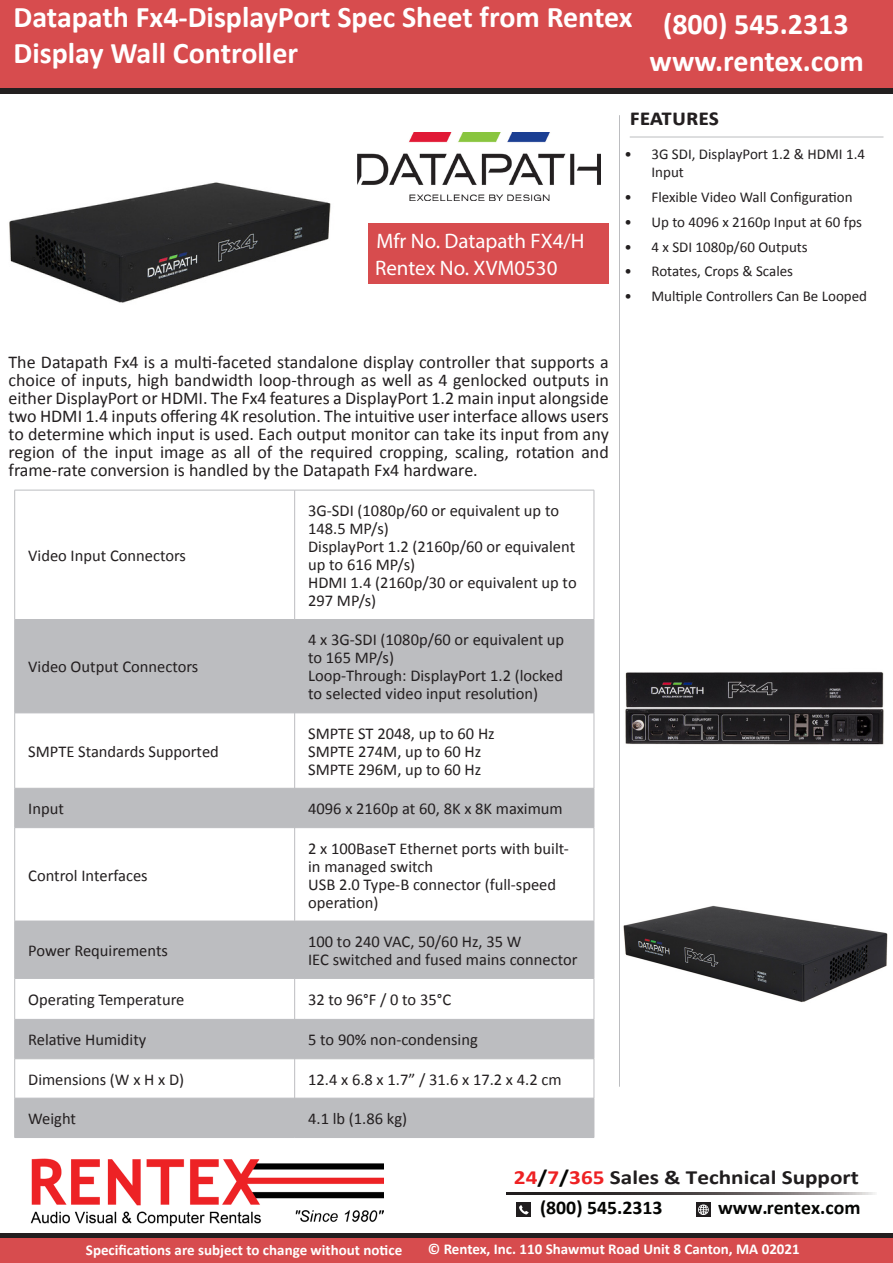
<style>
.page{position:relative;width:893px;height:1263px;background:#fff}
.page>*{position:absolute;margin:0;border:0;box-sizing:border-box;transform-origin:0 0}
.t1{font:700 30px "Calibri";color:#fff}
.Small_Type{font:700 24px "Calibri";color:#231f20}
.t2{font:21px "Myriad Pro";color:#fff}
.t3{font:700 20.1px "Calibri";color:#201d1e;scale:1.15 1}
.t4{font:700 19.35px "Calibri";color:#040503}
.Body_Text_-_Left{font:18px/18px "Calibri";color:#231f20;text-align:justify}
.Small_Type-2{font:16.5px "Calibri";color:#231f20}
.t5{font:15px/18px "Calibri";color:#231f20}
.Small_Type-3{font:700 15px "Calibri";color:#fff}
.s1{color:#ee2123}
.s2{color:#040503}
</style>
<div class="page">
<svg style="left:0;top:1233px;width:893px;height:6px;background:#412627"></svg>
<div style="left:0;top:1239px;width:893px;height:24px;background:#d74c4e"></div>
<hr style="left:619px;top:115px;width:1px;height:972px;background:#bcbdc0">
<div style="left:0;top:88px;width:893px;height:6px;background:#231f20"></div>
<hr style="left:630px;top:137px;width:253px;height:1px;background:#bcbdc0">
<div style="left:0;top:0;width:893px;height:88px;background:#d74c4e"></div>
<div style="left:368px;top:223px;width:241px;height:61px;background:#d74c4e"></div>
<img style="left:625px;top:672px;width:259px;height:73px">
<img style="left:623px;top:905px;width:265px;height:98px">
<svg style="left:507px;top:1192px;width:368px;height:2px"></svg>
<div style="left:516px;top:1202px;width:15px;height:15px;background:#201d1e"></div>
<svg style="left:519px;top:1205px;width:10px;height:9px"></svg>
<div style="left:696px;top:1202px;width:15px;height:15px;background:#201d1e"></div>
<svg style="left:698px;top:1204px;width:11px;height:11px"></svg>
<img style="left:30px;top:1158px;width:354px;height:69px">
<svg style="left:15px;top:620px;width:579px;height:517px;fill:#bcbdc0"></svg>
<hr style="left:15px;top:490px;width:280px;height:1px;background:#bcbdc0">
<hr style="left:14px;top:490px;width:1px;height:129px;background:#bcbdc0">
<hr style="left:295px;top:490px;width:299px;height:1px;background:#bcbdc0">
<hr style="left:294px;top:490px;width:1px;height:129px;background:#bcbdc0">
<hr style="left:594px;top:490px;width:1px;height:129px;background:#bcbdc0">
<hr style="left:15px;top:619px;width:280px;height:1px;background:#bcbdc0">
<hr style="left:14px;top:620px;width:1px;height:93px;background:#bcbdc0">
<hr style="left:295px;top:619px;width:299px;height:1px;background:#bcbdc0">
<hr style="left:294px;top:620px;width:1px;height:93px;background:#bcbdc0">
<hr style="left:594px;top:620px;width:1px;height:93px;background:#bcbdc0">
<hr style="left:15px;top:713px;width:280px;height:1px;background:#bcbdc0">
<hr style="left:14px;top:713px;width:1px;height:75px;background:#bcbdc0">
<hr style="left:295px;top:713px;width:299px;height:1px;background:#bcbdc0">
<hr style="left:294px;top:713px;width:1px;height:75px;background:#bcbdc0">
<hr style="left:594px;top:713px;width:1px;height:75px;background:#bcbdc0">
<hr style="left:15px;top:788px;width:280px;height:1px;background:#bcbdc0">
<hr style="left:14px;top:788px;width:1px;height:39px;background:#bcbdc0">
<hr style="left:295px;top:788px;width:299px;height:1px;background:#bcbdc0">
<hr style="left:294px;top:788px;width:1px;height:39px;background:#bcbdc0">
<hr style="left:594px;top:788px;width:1px;height:39px;background:#bcbdc0">
<hr style="left:15px;top:827px;width:280px;height:1px;background:#bcbdc0">
<hr style="left:14px;top:828px;width:1px;height:93px;background:#bcbdc0">
<hr style="left:295px;top:827px;width:299px;height:1px;background:#bcbdc0">
<hr style="left:294px;top:828px;width:1px;height:93px;background:#bcbdc0">
<hr style="left:594px;top:828px;width:1px;height:93px;background:#bcbdc0">
<hr style="left:15px;top:921px;width:280px;height:1px;background:#bcbdc0">
<hr style="left:14px;top:921px;width:1px;height:57px;background:#bcbdc0">
<hr style="left:295px;top:921px;width:299px;height:1px;background:#bcbdc0">
<hr style="left:294px;top:921px;width:1px;height:57px;background:#bcbdc0">
<hr style="left:594px;top:921px;width:1px;height:57px;background:#bcbdc0">
<hr style="left:15px;top:978px;width:280px;height:1px;background:#bcbdc0">
<hr style="left:14px;top:978px;width:1px;height:41px;background:#bcbdc0">
<hr style="left:295px;top:978px;width:299px;height:1px;background:#bcbdc0">
<hr style="left:294px;top:978px;width:1px;height:41px;background:#bcbdc0">
<hr style="left:594px;top:978px;width:1px;height:41px;background:#bcbdc0">
<hr style="left:15px;top:1019px;width:280px;height:1px;background:#bcbdc0">
<hr style="left:14px;top:1019px;width:1px;height:39px;background:#bcbdc0">
<hr style="left:295px;top:1019px;width:299px;height:1px;background:#bcbdc0">
<hr style="left:294px;top:1019px;width:1px;height:39px;background:#bcbdc0">
<hr style="left:594px;top:1019px;width:1px;height:39px;background:#bcbdc0">
<hr style="left:15px;top:1058px;width:280px;height:1px;background:#bcbdc0">
<hr style="left:14px;top:1059px;width:1px;height:39px;background:#bcbdc0">
<hr style="left:295px;top:1058px;width:299px;height:1px;background:#bcbdc0">
<hr style="left:294px;top:1059px;width:1px;height:39px;background:#bcbdc0">
<hr style="left:594px;top:1059px;width:1px;height:39px;background:#bcbdc0">
<hr style="left:15px;top:1098px;width:280px;height:1px;background:#bcbdc0">
<hr style="left:14px;top:1098px;width:1px;height:39px;background:#bcbdc0">
<hr style="left:295px;top:1098px;width:299px;height:1px;background:#bcbdc0">
<hr style="left:294px;top:1098px;width:1px;height:39px;background:#bcbdc0">
<hr style="left:594px;top:1098px;width:1px;height:39px;background:#bcbdc0">
<hr style="left:15px;top:1137px;width:280px;height:1px;background:#bcbdc0">
<hr style="left:295px;top:1137px;width:299px;height:1px;background:#bcbdc0">
<img style="left:357px;top:132px;width:243px;height:69px">
<img style="left:9px;top:182px;width:322px;height:121px">
<p class="t1" style="left:14px;top:-2px;width:620px">Datapath Fx4-DisplayPort Spec Sheet from Rentex</p>
<p class="t1" style="left:14px;top:33px;width:286px">Display Wall Controller</p>
<p class="t1" style="left:663px;top:5px;width:187px">(800) 545.2313</p>
<p class="t1" style="left:649px;top:41px;width:216px">www.rentex.com</p>
<p class="t2" style="left:376px;top:228px;width:210px">Mfr No. Datapath FX4/H</p>
<p class="t2" style="left:375px;top:255px;width:184px">Rentex No. XVM0530</p>
<p class="Small_Type" style="left:630px;top:102px;width:91px">Features</p>
<p class="t5" style="left:651px;top:145px;width:215px;text-indent:-27px">• 3G SDI, DisplayPort 1.2 &amp; HDMI 1.4<br>Input</p>
<p class="t5" style="left:624px;top:188px;width:230px">• Flexible Video Wall Configuration</p>
<p class="t5" style="left:624px;top:213px;width:239px">• Up to 4096 x 2160p Input at 60 fps</p>
<p class="t5" style="left:624px;top:238px;width:185px">• 4 x SDI 1080p/60 Outputs</p>
<p class="t5" style="left:624px;top:262px;width:170px">• Rotates, Crops &amp; Scales</p>
<p class="t5" style="left:624px;top:287px;width:244px">• Multiple Controllers Can Be Looped</p>
<p class="Body_Text_-_Left" style="left:9px;top:354px;width:602px">The Datapath Fx4 is a multi-faceted standalone display controller that supports a choice of inputs, high bandwidth loop-through as well as 4 genlocked outputs in either DisplayPort or HDMI. The Fx4 features a DisplayPort 1.2 main input alongside two HDMI 1.4 inputs offering 4K resolution. The intuitive user interface allows users to determine which input is used. Each output monitor can take its input from any region of the input image as all of the required cropping, scaling, rotation and frame-rate conversion is handled by the Datapath Fx4 hardware.</p>
<p class="Small_Type-2" style="left:28px;top:545px;width:159px">Video Input Connectors</p>
<p class="Small_Type-2" style="left:28px;top:656px;width:172px">Video Output Connectors</p>
<p class="Small_Type-2" style="left:28px;top:741px;width:192px">SMPTE Standards Supported</p>
<p class="Small_Type-2" style="left:308px;top:500px;width:252px">3G-SDI (1080p/60 or equivalent up to</p>
<p class="Small_Type-2" style="left:308px;top:518px;width:82px">148.5 MP/s)</p>
<p class="Small_Type-2" style="left:308px;top:536px;width:269px">DisplayPort 1.2 (2160p/60 or equivalent</p>
<p class="Small_Type-2" style="left:308px;top:554px;width:108px">up to 616 MP/s)</p>
<p class="Small_Type-2" style="left:308px;top:572px;width:270px">HDMI 1.4 (2160p/30 or equivalent up to</p>
<p class="Small_Type-2" style="left:308px;top:590px;width:70px">297 MP/s)</p>
<p class="Small_Type-2" style="left:308px;top:629px;width:258px">4 x 3G-SDI (1080p/60 or equivalent up</p>
<p class="Small_Type-2" style="left:308px;top:647px;width:87px">to 165 MP/s)</p>
<p class="Small_Type-2" style="left:308px;top:665px;width:256px">Loop-Through: DisplayPort 1.2 (locked</p>
<p class="Small_Type-2" style="left:308px;top:683px;width:231px">to selected video input resolution)</p>
<p class="Small_Type-2" style="left:308px;top:723px;width:188px">SMPTE ST 2048, up to 60 Hz</p>
<p class="Small_Type-2" style="left:308px;top:741px;width:175px">SMPTE 274M, up to 60 Hz</p>
<p class="Small_Type-2" style="left:308px;top:759px;width:175px">SMPTE 296M, up to 60 Hz</p>
<p class="Small_Type-2" style="left:28px;top:798px;width:37px">Input</p>
<p class="Small_Type-2" style="left:308px;top:798px;width:256px">4096 x 2160p at 60, 8K x 8K maximum</p>
<p class="Small_Type-2" style="left:28px;top:865px;width:121px">Control Interfaces</p>
<p class="Small_Type-2" style="left:28px;top:940px;width:141px">Power Requirements</p>
<p class="Small_Type-2" style="left:308px;top:838px;width:262px">2 x 100BaseT Ethernet ports with built-</p>
<p class="Small_Type-2" style="left:308px;top:856px;width:127px">in managed switch</p>
<p class="Small_Type-2" style="left:308px;top:874px;width:250px">USB 2.0 Type-B connector (full-speed</p>
<p class="Small_Type-2" style="left:308px;top:892px;width:72px">operation)</p>
<p class="Small_Type-2" style="left:308px;top:931px;width:215px">100 to 240 VAC, 50/60 Hz, 35 W</p>
<p class="Small_Type-2" style="left:308px;top:949px;width:271px">IEC switched and fused mains connector</p>
<p class="Small_Type-2" style="left:28px;top:989px;width:158px">Operating Temperature</p>
<p class="Small_Type-2" style="left:308px;top:989px;width:144px">32 to 96°F / 0 to 35°C</p>
<p class="Small_Type-2" style="left:28px;top:1029px;width:120px">Relative Humidity</p>
<p class="Small_Type-2" style="left:308px;top:1029px;width:171px">5 to 90% non-condensing</p>
<p class="Small_Type-2" style="left:28px;top:1069px;width:158px">Dimensions (W x H x D)</p>
<p class="Small_Type-2" style="left:308px;top:1069px;width:255px">12.4 x 6.8 x 1.7” / 31.6 x 17.2 x 4.2 cm</p>
<p class="Small_Type-2" style="left:28px;top:1108px;width:49px">Weight</p>
<p class="Small_Type-2" style="left:308px;top:1108px;width:101px">4.1 lb (1.86 kg)</p>
<p class="t3" style="left:514px;top:1165px;width:301px"><span class="s1">24</span><span class="s2">/</span><span class="s1">7</span><span class="s2">/</span><span class="s1">365</span> Sales &amp; Technical Support</p>
<p class="t4" style="left:540px;top:1195px;width:124px">(800) 545.2313</p>
<p class="t4" style="left:718px;top:1195px;width:144px">www.rentex.com</p>
<p class="Small_Type-3" style="left:86px;top:1240px;width:318px">Specifications are subject to change without notice</p>
<p class="Small_Type-3" style="left:428px;top:1239px;width:373px">© Rentex, Inc. 110 Shawmut Road Unit 8 Canton, MA 02021</p>
</div>
